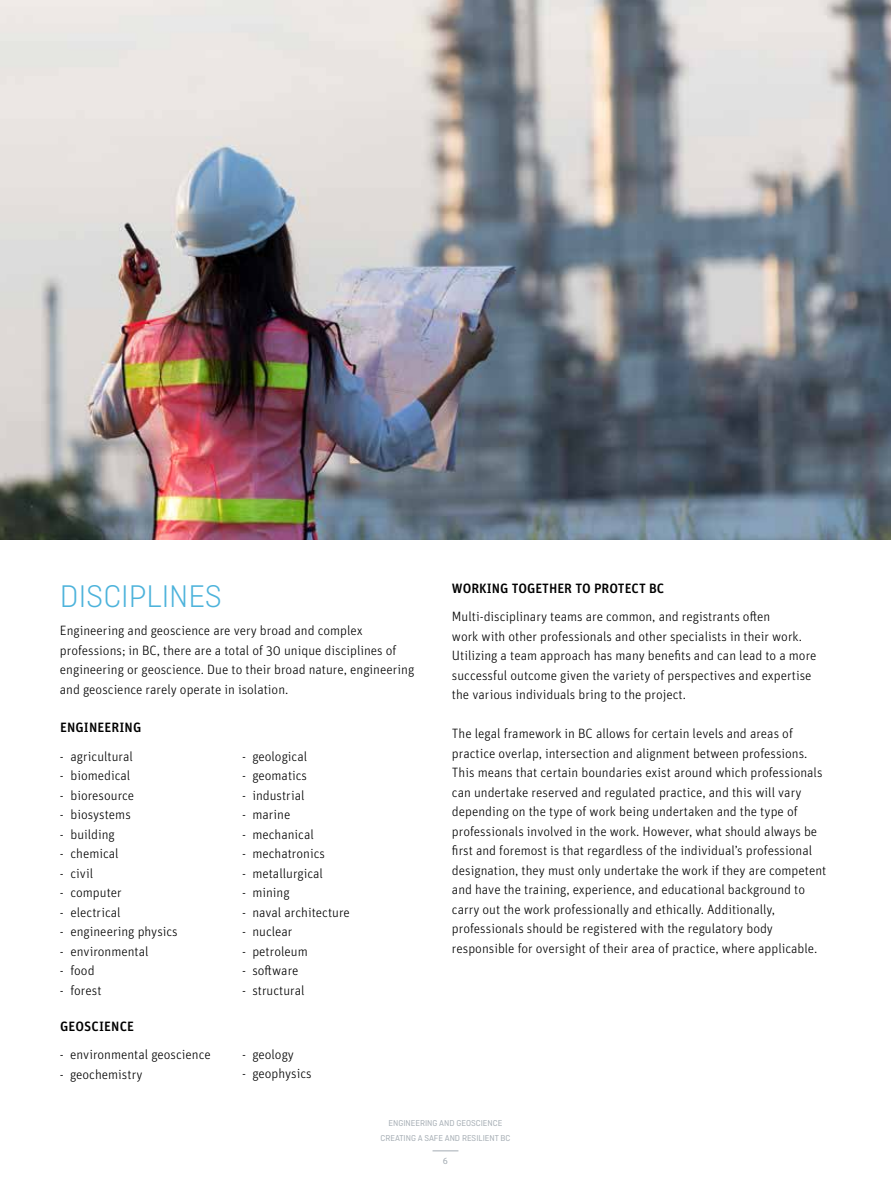
<style>
.page{position:relative;width:891px;height:1188px;background:#fff}
.page>*{position:absolute;margin:0;border:0;box-sizing:border-box;transform-origin:0 0}
.t1{font:300 33px "Ciutadella";color:#4db3db}
.t2{font:300 13.5px/19.5px "Unit OT";color:#000}
.t3{font:500 13.5px "Unit OT";color:#000}
.t4{font:9px/15.1px "Ciutadella";color:#a4acb3;text-align:center}
.t5{font:9px "Unit OT";color:#a4acb3}
</style>
<div class="page">
<img style="left:0;top:0;width:891px;height:540px">
<svg style="left:433px;top:1150px;width:25px;height:1px"></svg>
<h1 class="t1" style="left:60px;top:578px;width:164px">DISCIPLINES</h1>
<p class="t2" style="left:60px;top:621px;width:356px">Engineering and geoscience are very broad and complex professions; in BC, there are a total of 30 unique disciplines of engineering or geoscience. Due to their broad nature, engineering and geoscience rarely operate in isolation.</p>
<p class="t3" style="left:60px;top:719px;width:83px">ENGINEERING</p>
<p class="t2" style="left:60px;top:746px;width:75px">- agricultural</p>
<p class="t2" style="left:60px;top:766px;width:72px">- biomedical</p>
<p class="t2" style="left:60px;top:785px;width:76px">- bioresource</p>
<p class="t2" style="left:60px;top:805px;width:72px">- biosystems</p>
<p class="t2" style="left:60px;top:824px;width:56px">- building</p>
<p class="t2" style="left:60px;top:844px;width:60px">- chemical</p>
<p class="t2" style="left:60px;top:863px;width:35px">- civil</p>
<p class="t2" style="left:60px;top:883px;width:63px">- computer</p>
<p class="t2" style="left:60px;top:902px;width:62px">- electrical</p>
<p class="t2" style="left:60px;top:922px;width:119px">- engineering physics</p>
<p class="t2" style="left:60px;top:941px;width:90px">- environmental</p>
<p class="t2" style="left:60px;top:961px;width:36px">- food</p>
<p class="t2" style="left:60px;top:980px;width:43px">- forest</p>
<p class="t3" style="left:60px;top:1017px;width:76px">GEOSCIENCE</p>
<p class="t2" style="left:60px;top:1045px;width:152px">- environmental geoscience</p>
<p class="t2" style="left:60px;top:1064px;width:84px">- geochemistry</p>
<p class="t2" style="left:242px;top:747px;width:67px">- geological</p>
<p class="t2" style="left:242px;top:766px;width:66px">- geomatics</p>
<p class="t2" style="left:242px;top:786px;width:64px">- industrial</p>
<p class="t2" style="left:242px;top:805px;width:50px">- marine</p>
<p class="t2" style="left:242px;top:825px;width:73px">- mechanical</p>
<p class="t2" style="left:242px;top:844px;width:84px">- mechatronics</p>
<p class="t2" style="left:242px;top:864px;width:82px">- metallurgical</p>
<p class="t2" style="left:242px;top:883px;width:49px">- mining</p>
<p class="t2" style="left:242px;top:903px;width:109px">- naval architecture</p>
<p class="t2" style="left:242px;top:922px;width:52px">- nuclear</p>
<p class="t2" style="left:242px;top:942px;width:67px">- petroleum</p>
<p class="t2" style="left:242px;top:961px;width:58px">- software</p>
<p class="t2" style="left:242px;top:981px;width:64px">- structural</p>
<p class="t2" style="left:242px;top:1045px;width:53px">- geology</p>
<p class="t2" style="left:242px;top:1064px;width:71px">- geophysics</p>
<p class="t3" style="left:452px;top:579px;width:214px">WORKING TOGETHER TO PROTECT BC</p>
<p class="t2" style="left:452px;top:607px;width:366px">Multi-disciplinary teams are common, and registrants often<br>work with other professionals and other specialists in their work.<br>Utilizing a team approach has many benefits and can lead to a more successful outcome given the variety of perspectives and expertise the various individuals bring to the project.</p>
<p class="t2" style="left:452px;top:724px;width:376px">The legal framework in BC allows for certain levels and areas of practice overlap, intersection and alignment between professions.<br>This means that certain boundaries exist around which professionals can undertake reserved and regulated practice, and this will vary depending on the type of work being undertaken and the type of professionals involved in the work. However, what should always be first and foremost is that regardless of the individual’s professional designation, they must only undertake the work if they are competent and have the training, experience, and educational background to carry out the work professionally and ethically. Additionally, professionals should be registered with the regulatory body responsible for oversight of their area of practice, where applicable.</p>
<p class="t4" style="left:380px;top:1116px;width:132px">ENGINEERING AND GEOSCIENCE<br>CREATING A SAFE AND RESILIENT BC</p>
<p class="t5" style="left:443px;top:1156px;width:7px">6</p>
</div>
